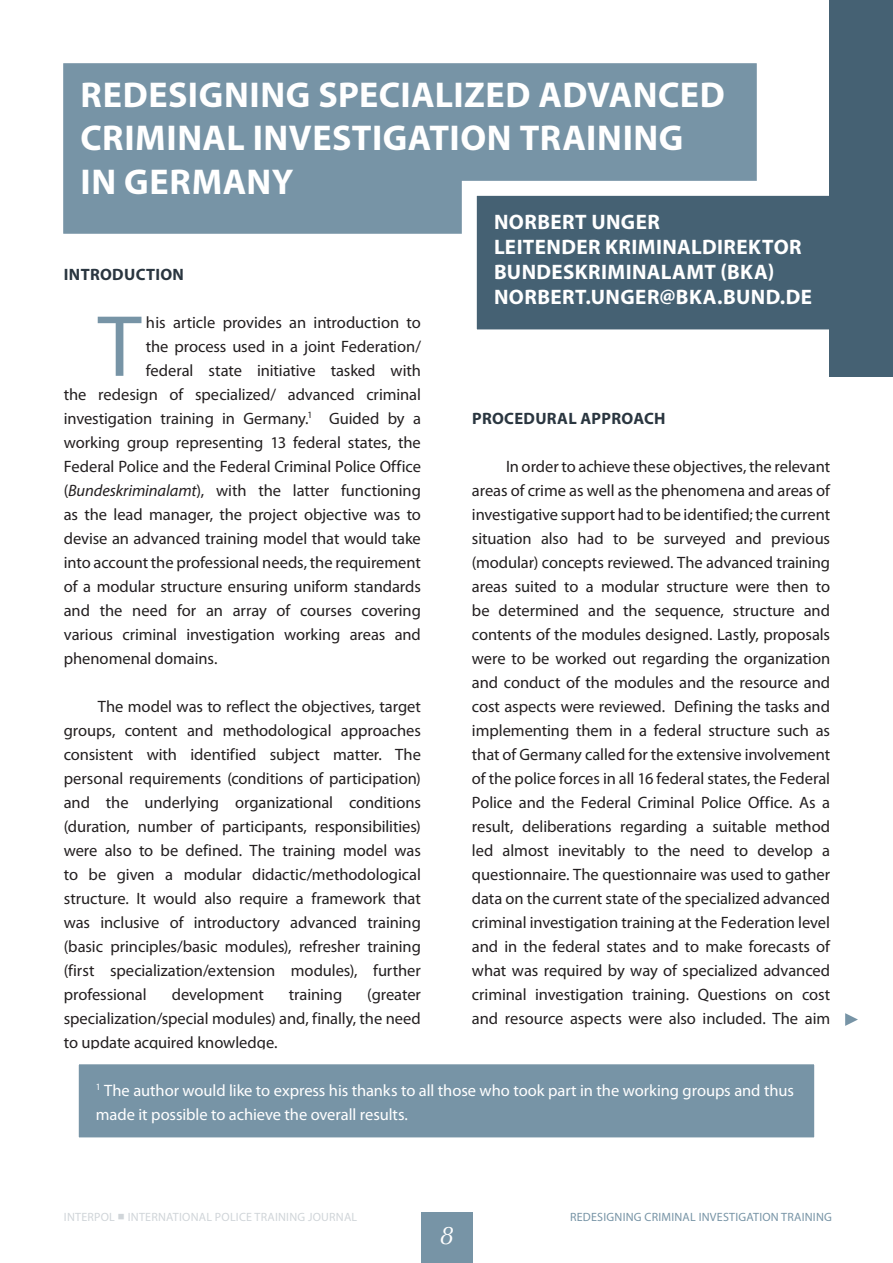
<style>
.page{position:relative;width:893px;height:1263px;background:#fff}
.page>*{position:absolute;margin:0;border:0;box-sizing:border-box;transform-origin:0 0}
.Body_text{font:87.75px "Myriad Pro";color:#7794a6}
.t1{font:700 36px/43.2px "Myriad Pro";letter-spacing:.015em;color:#fff}
.t2{font:italic 25.5px "Optima";color:#fff}
.t3{font:700 21px "Myriad Pro";letter-spacing:.02em;color:#fff}
.Body_text-2{font:16.5px/24px "Myriad Pro";letter-spacing:-.005em;color:#231f20;text-align:justify}
.INTERPOL_Footnote{font:16.5px/24px "Myriad Pro";letter-spacing:-.005em;color:#fff}
.Body_Header{font:700 16.5px "Myriad Pro";letter-spacing:.02em;color:#2a3640}
.t4{font:12px "Myriad Pro";letter-spacing:.02em;color:#d0d5d9}
.t5{font:12px "Myriad Pro";letter-spacing:.02em;color:#7794a6}
.s1{font-style:italic}
.s2{font-family:"Apple Gothic"}
</style>
<div class="page">
<div style="left:63px;top:63px;width:694px;height:171px;background:#7794a6"></div>
<svg style="left:462px;top:181px;width:367px;height:149px;background:#5e7786"></svg>
<div style="left:829px;top:0;width:64px;height:377px;background:#456173"></div>
<svg style="left:845px;top:1013px;width:13px;height:13px"></svg>
<div style="left:78px;top:1064px;width:737px;height:74px;background:#7794a6"></div>
<div style="left:421px;top:1212px;width:51px;height:51px;background:#7794a6"></div>
<p class="t1" style="left:81px;top:72px;width:646px">REDESIGNING SPECIALIZED ADVANCED<br>CRIMINAL INVESTIGATION TRAINING</p>
<p class="t1" style="left:81px;top:159px;width:215px">IN GERMANY</p>
<p class="t3" style="left:494px;top:208px;width:167px">NORBERT UNGER</p>
<p class="t3" style="left:494px;top:233px;width:309px">LEITENDER KRIMINALDIREKTOR</p>
<p class="t3" style="left:494px;top:258px;width:282px">BUNDESKRIMINALAMT (BKA)</p>
<p class="t3" style="left:494px;top:283px;width:320px">NORBERT.UNGER@BKA.BUND.DE</p>
<p class="Body_Header" style="left:64px;top:263px;width:122px">INTRODUCTION</p>
<p class="Body_text" style="left:98px;top:292px;width:45px">T</p>
<p class="Body_text-2" style="left:146px;top:310px;width:277px">his article provides an introduction to</p>
<p class="Body_text-2" style="left:146px;top:334px;width:277px">the process used in a joint Federation/</p>
<p class="Body_text-2" style="left:146px;top:358px;width:277px">federal state initiative tasked with</p>
<p class="Body_text-2" style="left:64px;top:382px;width:359px">the redesign of specialized/ advanced criminal</p>
<p class="Body_text-2" style="left:64px;top:406px;width:359px">investigation training in Germany.<sup>1</sup> Guided by a</p>
<p class="Body_text-2" style="left:64px;top:430px;width:359px">working group representing 13 federal states, the</p>
<p class="Body_text-2" style="left:64px;top:454px;width:359px">Federal Police and the Federal Criminal Police Office</p>
<p class="Body_text-2" style="left:64px;top:478px;width:359px">(<span class="s1">Bundeskriminalamt</span>), with the latter functioning</p>
<p class="Body_text-2" style="left:64px;top:502px;width:359px">as the lead manager, the project objective was to</p>
<p class="Body_text-2" style="left:64px;top:526px;width:359px">devise an advanced training model that would take</p>
<p class="Body_text-2" style="left:64px;top:550px;width:359px">into account the professional needs, the requirement</p>
<p class="Body_text-2" style="left:64px;top:574px;width:359px">of a modular structure ensuring uniform standards</p>
<p class="Body_text-2" style="left:64px;top:598px;width:359px">and the need for an array of courses covering</p>
<p class="Body_text-2" style="left:64px;top:622px;width:359px">various criminal investigation working areas and</p>
<p class="Body_text-2" style="left:64px;top:646px;width:155px">phenomenal domains.</p>
<p class="Body_text-2" style="left:64px;top:694px;width:359px;text-indent:34px">The model was to reflect the objectives, target groups, content and methodological approaches consistent with identified subject matter. The personal requirements (conditions of participation) and the underlying organizational conditions (duration, number of participants, responsibilities) were also to be defined. The training model was to be given a modular didactic/methodological structure. It would also require a framework that was inclusive of introductory advanced training (basic principles/basic modules), refresher training (first specialization/extension modules), further professional</p>
<p class="Body_Header" style="left:472px;top:408px;width:195px">PROCEDURAL APPROACH</p>
<p class="Body_text-2" style="left:472px;top:454px;width:360px;text-indent:34px">In order to achieve these objectives, the relevant areas of crime as well as the phenomena and areas of investigative support had to be identified; the current situation also had to be surveyed and previous (modular) concepts reviewed. The advanced training areas suited to a modular structure were then to be determined and the sequence, structure and contents of the modules designed. Lastly, proposals were to be worked out regarding the organization and conduct of the modules and the resource and cost aspects were reviewed. Defining the tasks and implementing them in a federal structure such as that of Germany called for the extensive involvement of the police forces in all 16 federal states, the Federal Police and the Federal Criminal Police Office. As a result, deliberations regarding a suitable method led almost inevitably to the need to develop a questionnaire. The questionnaire was used to gather data on the current state of the specialized advanced criminal investigation training at the Federation level and in the federal states and to make forecasts of what was required by way of specialized advanced criminal investigation training. Questions on cost and resource aspects were also included. The aim</p>
<p class="Body_text-2" style="left:172px;top:982px;width:94px">development</p>
<p class="Body_text-2" style="left:289px;top:982px;width:55px">training</p>
<p class="Body_text-2" style="left:64px;top:982px;width:359px;text-indent:304px">(greater specialization/special modules) and, finally, the need to update acquired knowledge.</p>
<p class="INTERPOL_Footnote" style="left:96px;top:1078px;width:700px"><sup>1</sup> The author would like to express his thanks to all those who took part in the working groups and thus made it possible to achieve the overall results.</p>
<p class="t4" style="left:64px;top:1210px;width:295px">INTERPOL <span class="s2">■</span> INTERNATIONAL POLICE TRAINING JOURNAL</p>
<p class="t5" style="left:570px;top:1209px;width:263px">REDESIGNING CRIMINAL INVESTIGATION TRAINING</p>
<h3 class="t2" style="left:440px;top:1220px;width:16px">8</h3>
</div>
